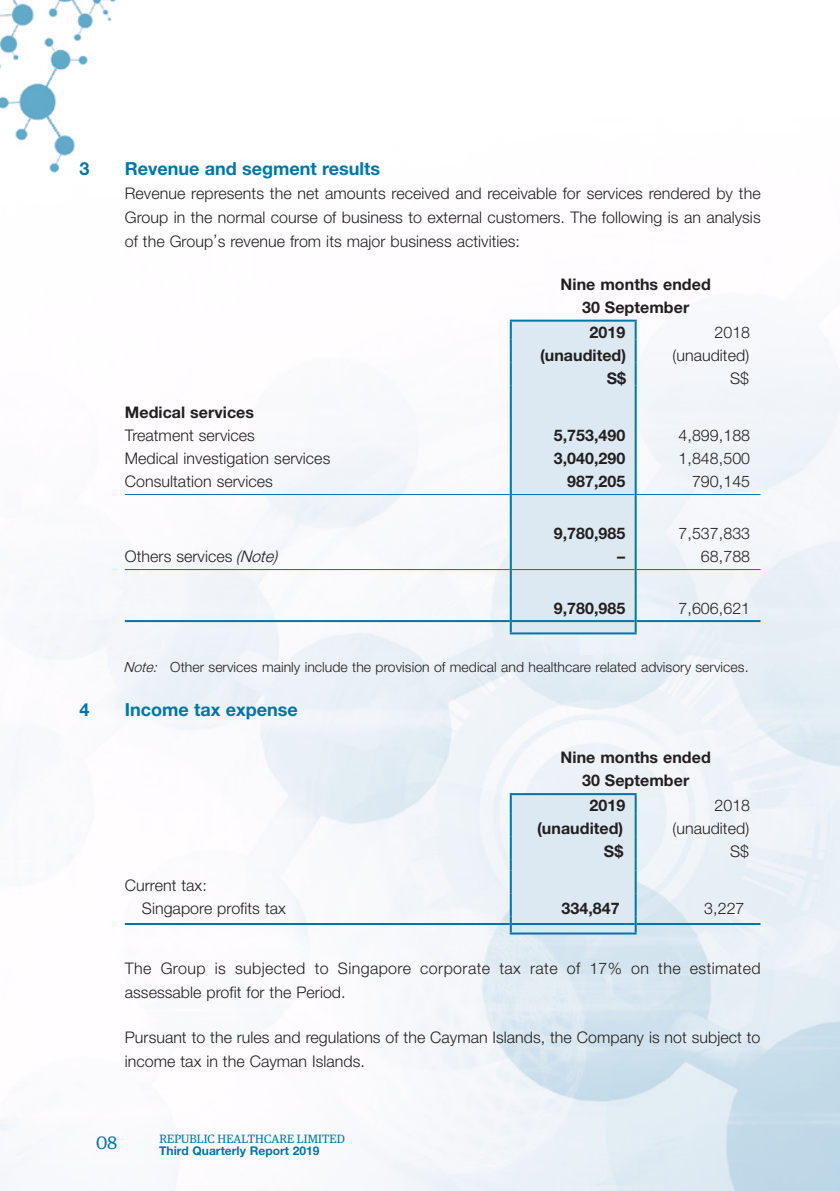
<style>
.page{position:relative;width:840px;height:1191px;background:#fff}
.page>*{position:absolute;margin:0;border:0;box-sizing:border-box;transform-origin:0 0}
.Heading_2{font:700 18px "Helvetica Neue LT Std";color:#0075a7}
.t1{font:18px "Guardian Egyp";color:#0075a7}
.Body_Text{font:300 16px/24px "Helvetica Neue LT Std";letter-spacing:.005em;color:#231f20;text-align:justify}
.Body_Text-2{font:700 16px "Helvetica Neue LT Std";letter-spacing:.005em;color:#231f20}
.Body_Text-3{font:300 16px/24px "Helvetica Neue LT Std";letter-spacing:.025em;color:#231f20}
.Notes{font:300 14px "Helvetica Neue LT Std";letter-spacing:.005em;color:#231f20}
.t2{font:12px "Guardian Egyp";letter-spacing:.015em;color:#0075a7}
.t3{font:700 12px "Helvetica Neue LT Std";letter-spacing:.005em;color:#0075a7}
.s1{font-style:italic}
</style>
<div class="page">
<img style="left:0;top:0;width:840px;height:1191px">
<hr style="left:509px;top:320px;width:127px;height:2px;background:#0075a7">
<div style="left:509px;top:321px;width:127px;height:311px;background:#dce9f2"></div>
<hr style="left:509px;top:632px;width:127px;height:2px;background:#0075a7">
<hr style="left:634px;top:397px;width:2px;height:23px;background:#0075a7">
<hr style="left:634px;top:420px;width:2px;height:23px;background:#0075a7">
<hr style="left:634px;top:443px;width:2px;height:23px;background:#0075a7">
<hr style="left:634px;top:466px;width:2px;height:23px;background:#0075a7">
<hr style="left:634px;top:495px;width:2px;height:23px;background:#0075a7">
<hr style="left:634px;top:518px;width:2px;height:23px;background:#0075a7">
<hr style="left:634px;top:541px;width:2px;height:23px;background:#0075a7">
<hr style="left:634px;top:570px;width:2px;height:23px;background:#0075a7">
<hr style="left:634px;top:593px;width:2px;height:23px;background:#0075a7">
<hr style="left:509px;top:340px;width:2px;height:23px;background:#0075a7">
<hr style="left:634px;top:340px;width:2px;height:23px;background:#0075a7">
<hr style="left:509px;top:363px;width:2px;height:23px;background:#0075a7">
<hr style="left:634px;top:363px;width:2px;height:23px;background:#0075a7">
<hr style="left:125px;top:494px;width:384px;height:1px;background:#0075a7">
<hr style="left:511px;top:494px;width:123px;height:1px;background:#0075a7">
<hr style="left:636px;top:494px;width:124px;height:1px;background:#0075a7">
<hr style="left:125px;top:569px;width:384px;height:1px;background:#0075a7">
<hr style="left:511px;top:569px;width:123px;height:1px;background:#0075a7">
<hr style="left:636px;top:569px;width:124px;height:1px;background:#0075a7">
<hr style="left:125px;top:620px;width:384px;height:2px;background:#0075a7">
<hr style="left:511px;top:620px;width:123px;height:2px;background:#0075a7">
<hr style="left:636px;top:620px;width:124px;height:2px;background:#0075a7">
<hr style="left:509px;top:793px;width:127px;height:2px;background:#0075a7">
<div style="left:509px;top:794px;width:127px;height:138px;background:#dce9f2"></div>
<hr style="left:509px;top:932px;width:127px;height:2px;background:#0075a7">
<hr style="left:634px;top:870px;width:2px;height:23px;background:#0075a7">
<hr style="left:634px;top:893px;width:2px;height:23px;background:#0075a7">
<hr style="left:509px;top:813px;width:2px;height:23px;background:#0075a7">
<hr style="left:634px;top:813px;width:2px;height:23px;background:#0075a7">
<hr style="left:509px;top:836px;width:2px;height:23px;background:#0075a7">
<hr style="left:634px;top:836px;width:2px;height:23px;background:#0075a7">
<hr style="left:125px;top:923px;width:384px;height:2px;background:#0075a7">
<hr style="left:511px;top:923px;width:123px;height:2px;background:#0075a7">
<hr style="left:636px;top:923px;width:124px;height:2px;background:#0075a7">
<p class="Heading_2" style="left:79px;top:157px;width:12px">3</p>
<p class="Heading_2" style="left:125px;top:157px;width:256px">Revenue and segment results</p>
<p class="Body_Text" style="left:125px;top:181px;width:637px">Revenue represents the net amounts received and receivable for services rendered by the Group in the normal course of business to external customers. The following is an analysis of the Group’s revenue from its major business activities:</p>
<p class="Body_Text-2" style="left:560px;top:274px;width:152px">Nine months ended</p>
<p class="Body_Text-2" style="left:581px;top:297px;width:109px">30 September</p>
<p class="Body_Text-2" style="left:589px;top:322px;width:37px">2019</p>
<p class="Body_Text" style="left:714px;top:319px;width:37px">2018</p>
<p class="Body_Text-2" style="left:539px;top:345px;width:88px">(unaudited)</p>
<p class="Body_Text" style="left:672px;top:342px;width:78px">(unaudited)</p>
<p class="Body_Text-2" style="left:606px;top:368px;width:21px">S$</p>
<p class="Body_Text" style="left:729px;top:365px;width:21px">S$</p>
<p class="Body_Text-2" style="left:125px;top:402px;width:131px">Medical services</p>
<p class="Body_Text" style="left:125px;top:423px;width:131px">Treatment services</p>
<p class="Body_Text-2" style="left:553px;top:425px;width:73px">5,753,490</p>
<p class="Body_Text" style="left:678px;top:423px;width:73px">4,899,188</p>
<p class="Body_Text" style="left:125px;top:446px;width:207px">Medical investigation services</p>
<p class="Body_Text-2" style="left:553px;top:448px;width:73px">3,040,290</p>
<p class="Body_Text" style="left:678px;top:446px;width:73px">1,848,500</p>
<p class="Body_Text" style="left:125px;top:469px;width:149px">Consultation services</p>
<p class="Body_Text-2" style="left:567px;top:471px;width:60px">987,205</p>
<p class="Body_Text" style="left:691px;top:469px;width:60px">790,145</p>
<p class="Body_Text-2" style="left:553px;top:523px;width:73px">9,780,985</p>
<p class="Body_Text" style="left:678px;top:521px;width:73px">7,537,833</p>
<p class="Body_Text" style="left:125px;top:544px;width:155px">Others services <span class="s1">(Note)</span></p>
<p class="Body_Text-2" style="left:617px;top:546px;width:9px">–</p>
<p class="Body_Text" style="left:700px;top:544px;width:51px">68,788</p>
<p class="Body_Text-2" style="left:553px;top:598px;width:73px">9,780,985</p>
<p class="Body_Text" style="left:678px;top:596px;width:73px">7,606,621</p>
<p class="Notes" style="left:123px;top:659px;width:626px"><span class="s1">Note:</span> Other services mainly include the provision of medical and healthcare related advisory services.</p>
<p class="Heading_2" style="left:79px;top:699px;width:12px">4</p>
<p class="Heading_2" style="left:125px;top:699px;width:174px">Income tax expense</p>
<p class="Body_Text-2" style="left:560px;top:748px;width:152px">Nine months ended</p>
<p class="Body_Text-2" style="left:581px;top:771px;width:109px">30 September</p>
<p class="Body_Text-2" style="left:589px;top:795px;width:37px">2019</p>
<p class="Body_Text" style="left:714px;top:793px;width:37px">2018</p>
<p class="Body_Text-2" style="left:537px;top:818px;width:88px">(unaudited)</p>
<p class="Body_Text" style="left:672px;top:816px;width:78px">(unaudited)</p>
<p class="Body_Text-2" style="left:603px;top:841px;width:21px">S$</p>
<p class="Body_Text" style="left:729px;top:839px;width:21px">S$</p>
<p class="Body_Text" style="left:125px;top:873px;width:83px">Current tax:</p>
<p class="Body_Text" style="left:142px;top:896px;width:145px">Singapore profits tax</p>
<p class="Body_Text-2" style="left:561px;top:899px;width:60px">334,847</p>
<p class="Body_Text" style="left:703px;top:896px;width:42px">3,227</p>
<p class="Body_Text-3" style="left:125px;top:956px;width:637px">The Group is subjected to Singapore corporate tax rate of 17% on the estimated assessable profit for the Period.</p>
<p class="Body_Text" style="left:125px;top:1024px;width:636px">Pursuant to the rules and regulations of the Cayman Islands, the Company is not subject to income tax in the Cayman Islands.</p>
<p class="t1" style="left:96px;top:1130px;width:23px">08</p>
<p class="t2" style="left:159px;top:1130px;width:187px">REPUBLIC HEALTHCARE LIMITED</p>
<p class="t3" style="left:159px;top:1143px;width:162px">Third Quarterly Report 2019</p>
</div>
